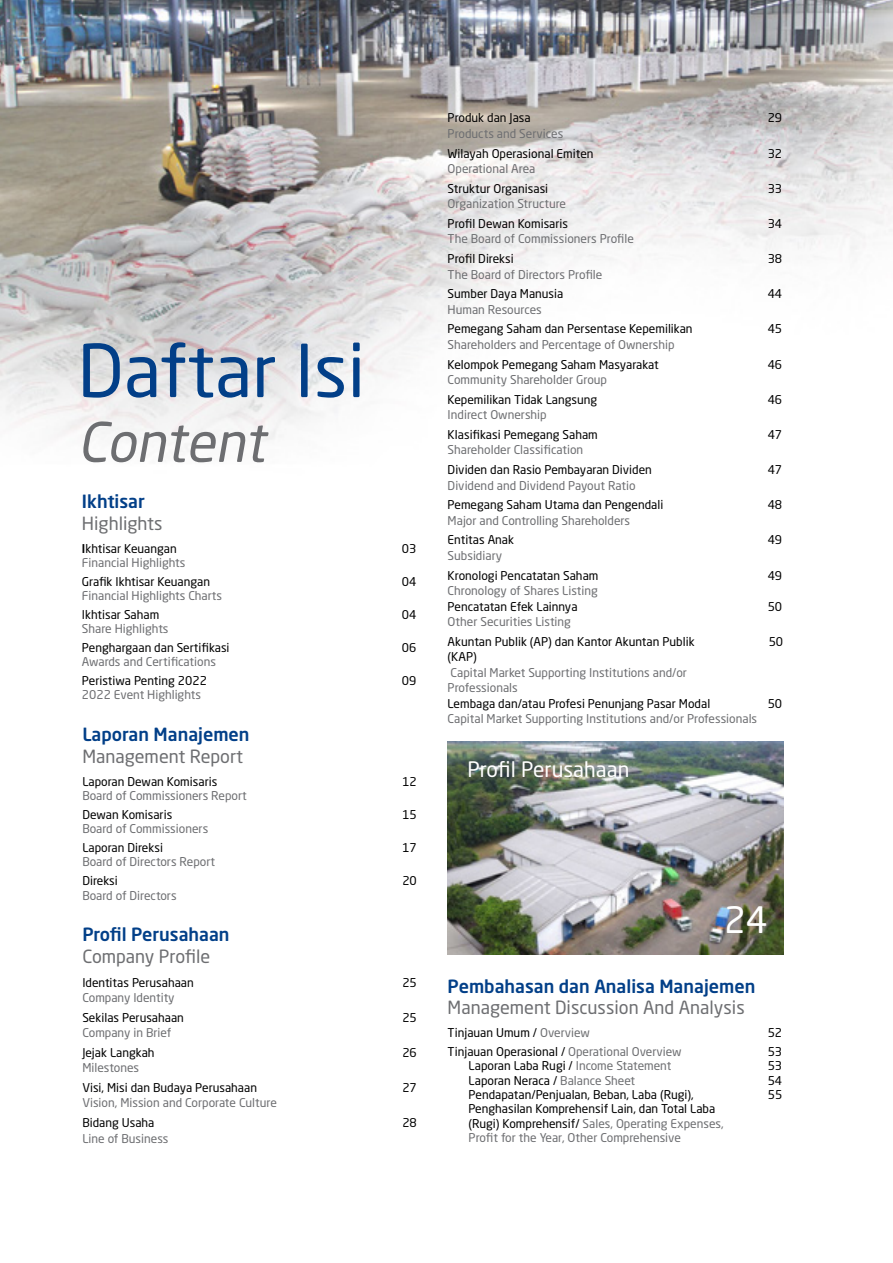
<style>
.page{position:relative;width:893px;height:1263px;background:#fff}
.page>*{position:absolute;margin:0;border:0;box-sizing:border-box;transform-origin:0 0}
.t1{font:72px "Neo Sans Std";color:#023f88}
.t2{font:italic 54px "Neo Sans Std";color:#6d6e71}
.t3{font:36px "Neo Sans Std";color:#fff}
.t4{font:21px "Neo Sans Std";color:#fff}
.t5{font:18px "Neo Sans Std";color:#6d6e71}
.t6{font:500 18px "Neo Sans Std";color:#023f88}
.t7{font:12px/14.4px "Neo Sans Std";color:#000}
.t8{font:12px/15.5px "Neo Sans Std";color:#6d6e71}
.s1{font-weight:500}
.s2{color:#6d6e71}
</style>
<div class="page">
<img style="left:0;top:0;width:893px;height:955px">
<img style="left:448px;top:741px;width:336px;height:213px">
<h1 class="t1" style="left:78px;top:327px;width:289px">Daftar Isi</h1>
<h2 class="t2" style="left:78px;top:409px;width:200px">Content</h2>
<h3 class="t6" style="left:82px;top:490px;width:64px">Ikhtisar</h3>
<h3 class="t5" style="left:82px;top:512px;width:82px">Highlights</h3>
<p class="t7" style="left:82px;top:541px;width:96px"><span class="s1">I</span>khtisar Keuangan</p>
<p class="t7" style="left:402px;top:541px;width:16px">03</p>
<p class="t8" style="left:82px;top:555px;width:105px">Financial Highlights</p>
<p class="t7" style="left:82px;top:574px;width:130px">Grafik Ikhtisar Keuangan</p>
<p class="t7" style="left:402px;top:574px;width:16px">04</p>
<p class="t8" style="left:82px;top:588px;width:142px">Financial Highlights Charts</p>
<p class="t7" style="left:82px;top:607px;width:79px">Ikhtisar Saham</p>
<p class="t7" style="left:402px;top:607px;width:16px">04</p>
<p class="t8" style="left:82px;top:621px;width:88px">Share Highlights</p>
<p class="t7" style="left:82px;top:640px;width:149px">Penghargaan dan Sertifikasi</p>
<p class="t7" style="left:402px;top:640px;width:16px">06</p>
<p class="t8" style="left:82px;top:654px;width:136px">Awards and Certifications</p>
<p class="t7" style="left:82px;top:673px;width:126px">Peristiwa Penting 2022</p>
<p class="t7" style="left:402px;top:673px;width:16px">09</p>
<p class="t8" style="left:82px;top:687px;width:121px">2022 Event Highlights</p>
<h3 class="t6" style="left:82px;top:723px;width:169px">Laporan Manajemen</h3>
<h3 class="t5" style="left:82px;top:745px;width:162px">Management Report</h3>
<p class="t7" style="left:82px;top:774px;width:136px">Laporan Dewan Komisaris</p>
<p class="t7" style="left:402px;top:774px;width:16px">12</p>
<p class="t8" style="left:82px;top:788px;width:166px">Board of Commissioners Report</p>
<p class="t7" style="left:82px;top:807px;width:91px">Dewan Komisaris</p>
<p class="t7" style="left:402px;top:807px;width:16px">15</p>
<p class="t8" style="left:82px;top:821px;width:127px">Board of Commissioners</p>
<p class="t7" style="left:82px;top:840px;width:82px">Laporan Direksi</p>
<p class="t7" style="left:402px;top:840px;width:16px">17</p>
<p class="t8" style="left:82px;top:854px;width:134px">Board of Directors Report</p>
<p class="t7" style="left:82px;top:873px;width:37px">Direksi</p>
<p class="t7" style="left:402px;top:873px;width:16px">20</p>
<p class="t8" style="left:82px;top:887px;width:96px">Board of Directors</p>
<h3 class="t6" style="left:82px;top:923px;width:149px">Profil Perusahaan</h3>
<h3 class="t5" style="left:82px;top:945px;width:129px">Company Profile</h3>
<p class="t7" style="left:82px;top:975px;width:113px">Identitas Perusahaan</p>
<p class="t7" style="left:402px;top:975px;width:16px">25</p>
<p class="t8" style="left:82px;top:990px;width:94px">Company Identity</p>
<p class="t7" style="left:82px;top:1010px;width:103px">Sekilas Perusahaan</p>
<p class="t7" style="left:402px;top:1010px;width:16px">25</p>
<p class="t8" style="left:82px;top:1025px;width:90px">Company in Brief</p>
<p class="t7" style="left:82px;top:1045px;width:74px">Jejak Langkah</p>
<p class="t7" style="left:402px;top:1045px;width:16px">26</p>
<p class="t8" style="left:82px;top:1060px;width:58px">Milestones</p>
<p class="t7" style="left:82px;top:1080px;width:176px">Visi, Misi dan Budaya Perusahaan</p>
<p class="t7" style="left:402px;top:1080px;width:16px">27</p>
<p class="t8" style="left:82px;top:1095px;width:196px">Vision, Mission and Corporate Culture</p>
<p class="t7" style="left:82px;top:1115px;width:74px">Bidang Usaha</p>
<p class="t7" style="left:402px;top:1115px;width:16px">28</p>
<p class="t8" style="left:82px;top:1130px;width:88px">Line of Business</p>
<p class="t7" style="left:448px;top:111px;width:85px">Produk dan Jasa</p>
<p class="t7" style="left:768px;top:111px;width:16px">29</p>
<p class="t8" style="left:448px;top:126px;width:117px">Products and Services</p>
<p class="t7" style="left:448px;top:146px;width:147px">Wilayah Operasional Emiten</p>
<p class="t7" style="left:768px;top:146px;width:16px">32</p>
<p class="t8" style="left:448px;top:161px;width:89px">Operational Area</p>
<p class="t7" style="left:448px;top:181px;width:102px">Struktur Organisasi</p>
<p class="t7" style="left:768px;top:181px;width:16px">33</p>
<p class="t8" style="left:448px;top:196px;width:120px">Organization Structure</p>
<p class="t7" style="left:448px;top:216px;width:122px">Profil Dewan Komisaris</p>
<p class="t7" style="left:768px;top:216px;width:16px">34</p>
<p class="t8" style="left:448px;top:231px;width:188px">The Board of Commissioners Profile</p>
<p class="t7" style="left:448px;top:251px;width:68px">Profil Direksi</p>
<p class="t7" style="left:768px;top:251px;width:16px">38</p>
<p class="t8" style="left:448px;top:266px;width:156px">The Board of Directors Profile</p>
<p class="t7" style="left:448px;top:286px;width:117px">Sumber Daya Manusia</p>
<p class="t7" style="left:768px;top:286px;width:16px">44</p>
<p class="t8" style="left:448px;top:301px;width:96px">Human Resources</p>
<p class="t7" style="left:448px;top:322px;width:246px">Pemegang Saham dan Persentase Kepemilikan</p>
<p class="t7" style="left:768px;top:322px;width:16px">45</p>
<p class="t8" style="left:448px;top:337px;width:228px">Shareholders and Percentage of Ownership</p>
<p class="t7" style="left:448px;top:357px;width:213px">Kelompok Pemegang Saham Masyarakat</p>
<p class="t7" style="left:768px;top:357px;width:16px">46</p>
<p class="t8" style="left:448px;top:372px;width:161px">Community Shareholder Group</p>
<p class="t7" style="left:448px;top:392px;width:151px">Kepemilikan Tidak Langsung</p>
<p class="t7" style="left:768px;top:392px;width:16px">46</p>
<p class="t8" style="left:448px;top:407px;width:101px">Indirect Ownership</p>
<p class="t7" style="left:448px;top:427px;width:152px">Klasifikasi Pemegang Saham</p>
<p class="t7" style="left:768px;top:427px;width:16px">47</p>
<p class="t8" style="left:448px;top:442px;width:137px">Shareholder Classification</p>
<p class="t7" style="left:448px;top:462px;width:206px">Dividen dan Rasio Pembayaran Dividen</p>
<p class="t7" style="left:768px;top:462px;width:16px">47</p>
<p class="t8" style="left:448px;top:477px;width:189px">Dividend and Dividend Payout Ratio</p>
<p class="t7" style="left:448px;top:497px;width:217px">Pemegang Saham Utama dan Pengendali</p>
<p class="t7" style="left:768px;top:497px;width:16px">48</p>
<p class="t8" style="left:448px;top:512px;width:184px">Major and Controlling Shareholders</p>
<p class="t7" style="left:448px;top:533px;width:68px">Entitas Anak</p>
<p class="t7" style="left:768px;top:533px;width:16px">49</p>
<p class="t8" style="left:448px;top:548px;width:56px">Subsidiary</p>
<p class="t7" style="left:448px;top:568px;width:152px">Kronologi Pencatatan Saham</p>
<p class="t7" style="left:768px;top:568px;width:16px">49</p>
<p class="t8" style="left:448px;top:583px;width:152px">Chronology of Shares Listing</p>
<p class="t7" style="left:448px;top:599px;width:131px">Pencatatan Efek Lainnya</p>
<p class="t7" style="left:768px;top:599px;width:16px">50</p>
<p class="t8" style="left:448px;top:614px;width:125px">Other Securities Listing</p>
<p class="t7" style="left:448px;top:634px;width:248px">Akuntan Publik (AP) dan Kantor Akuntan Publik</p>
<p class="t7" style="left:769px;top:634px;width:16px">50</p>
<p class="t7" style="left:448px;top:649px;width:31px">(KAP)</p>
<p class="t8" style="left:448px;top:664px;width:241px">Capital Market Supporting Institutions and/or<br>Professionals</p>
<p class="t7" style="left:448px;top:696px;width:264px">Lembaga dan/atau Profesi Penunjang Pasar Modal</p>
<p class="t7" style="left:768px;top:696px;width:16px">50</p>
<p class="t8" style="left:448px;top:711px;width:311px">Capital Market Supporting Institutions and/or Professionals</p>
<h3 class="t4" style="left:467px;top:756px;width:163px">Profil Perusahaan</h3>
<h3 class="t3" style="left:724px;top:898px;width:45px">24</h3>
<h3 class="t6" style="left:448px;top:975px;width:309px">Pembahasan dan Analisa Manajemen</h3>
<h3 class="t5" style="left:448px;top:997px;width:299px">Management Discussion And Analysis</h3>
<p class="t7" style="left:448px;top:1025px;width:144px">Tinjauan Umum / <span class="s2">Overview</span></p>
<p class="t7" style="left:768px;top:1025px;width:16px">52</p>
<p class="t7" style="left:448px;top:1044px;width:236px">Tinjauan Operasional / <span class="s2">Operational Overview</span></p>
<p class="t7" style="left:768px;top:1044px;width:16px">53</p>
<p class="t7" style="left:469px;top:1058px;width:204px">Laporan Laba Rugi / <span class="s2">Income Statement</span></p>
<p class="t7" style="left:768px;top:1058px;width:16px">53</p>
<p class="t7" style="left:469px;top:1073px;width:168px">Laporan Neraca / <span class="s2">Balance Sheet</span></p>
<p class="t7" style="left:768px;top:1073px;width:16px">54</p>
<p class="t7" style="left:469px;top:1087px;width:227px">Pendapatan/Penjualan, Beban, Laba (Rugi),</p>
<p class="t7" style="left:768px;top:1087px;width:16px">55</p>
<p class="t7" style="left:468px;top:1102px;width:257px">Penghasilan Komprehensif Lain, dan Total Laba (Rugi) Komprehensif/ <span class="s2">Sales, Operating Expenses,<br>Profit for the Year, Other Comprehensive</span></p>
</div>
